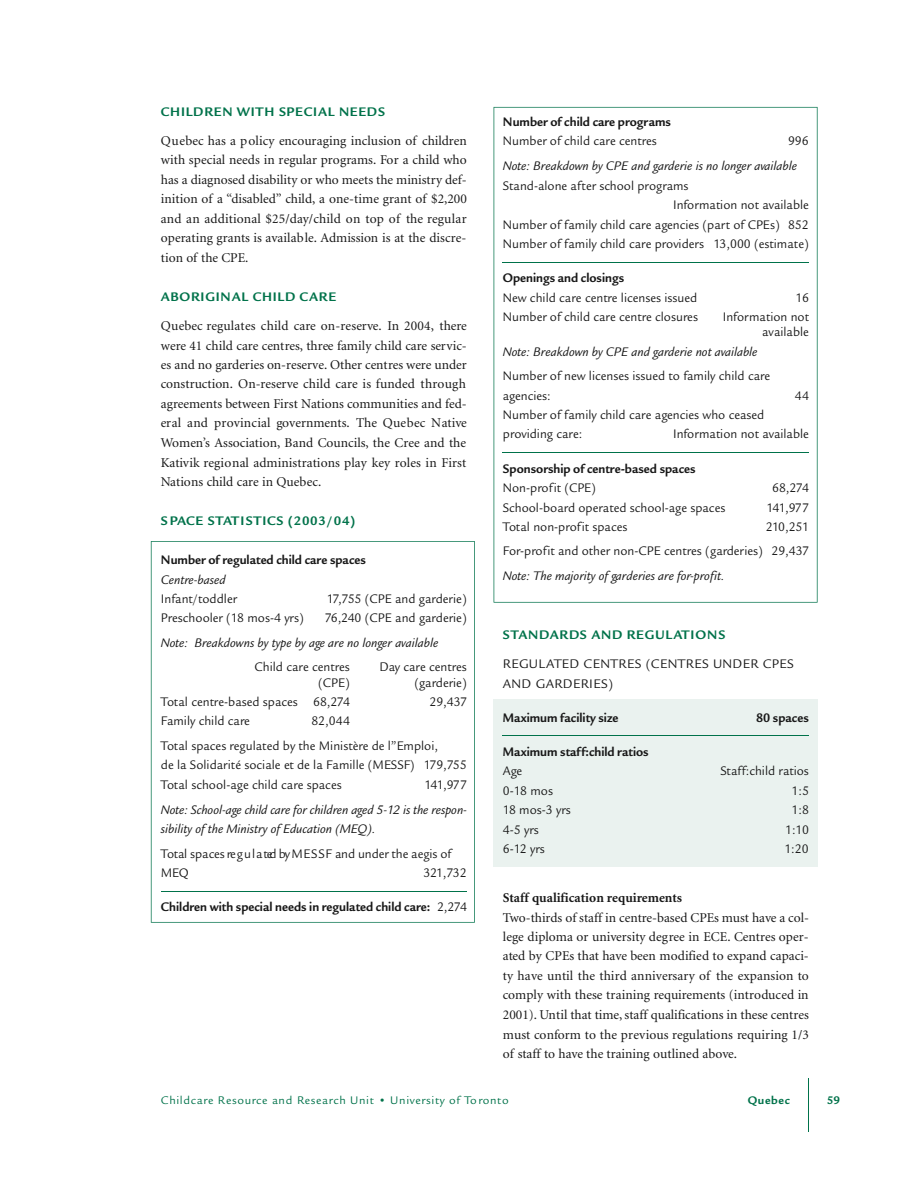
<style>
.page{position:relative;width:918px;height:1188px;background:#fff}
.page>*{position:absolute;margin:0;border:0;box-sizing:border-box;transform-origin:0 0}
.t1{font:13.5px/19.5px "Minion";color:#181818;text-align:justify}
.t2{font:13.5px/19.5px "Legacy San ITC";color:#181818;scale:.95 1}
.t3{font:italic 13.5px/19.5px "Legacy San ITC";color:#181818}
.t4{font:700 13.5px "Legacy San ITC";color:#181818;scale:.95 1}
.t5{font:700 13.5px "Legacy San ITC";letter-spacing:.055em;color:#00724a}
.t6{font:13.5px/19.5px "Legacy San ITC";letter-spacing:.03em;color:#181818}
.t7{font:700 13.5px "Minion";color:#181818}
.t8{font:12px "Legacy San ITC";letter-spacing:.055em;color:#00724a}
.t9{font:700 12px "Legacy San ITC";color:#00724a}
.s1{font-weight:400}
</style>
<div class="page">
<div style="left:494px;top:699px;width:324px;height:168px;background:#eaf2ef"></div>
<svg style="left:494px;top:107px;width:324px;height:496px"></svg>
<svg style="left:151px;top:541px;width:324px;height:382px"></svg>
<hr style="left:161px;top:891px;width:306px;height:1px;background:#00724a">
<hr style="left:503px;top:262px;width:306px;height:1px;background:#00724a">
<hr style="left:503px;top:453px;width:306px;height:1px;background:#00724a">
<hr style="left:503px;top:735px;width:306px;height:1px;background:#00724a">
<hr style="left:809px;top:1078px;width:1px;height:53px;background:#00724a">
<p class="t5" style="left:161px;top:107px;width:226px">CHILDREN WITH SPECIAL NEEDS</p>
<p class="t1" style="left:161px;top:132px;width:307px">Quebec has a policy encouraging inclusion of children with special needs in regular programs. For a child who has a diagnosed disability or who meets the ministry def&shy;inition of a “disabled” child, a one-time grant of $2,200 and an additional $25/day/child on top of the regular operating grants is available. Admission is at the discre&shy;tion of the CPE.</p>
<p class="t5" style="left:161px;top:292px;width:177px">A BO R I G I NAL CHILD CA R E</p>
<p class="t1" style="left:161px;top:317px;width:307px">Quebec regulates child care on-reserve. In 2004, there were 41 child care centres, three family child care servic&shy;es and no garderies on-reserve. Other centres were under construction. On-reserve child care is funded through agreements between First Nations communities and fed&shy;eral and provincial governments. The Quebec Native Women’s Association, Band Councils, the Cree and the Kativik regional administrations play key roles in First Nations child care in Quebec.</p>
<p class="t5" style="left:161px;top:516px;width:196px">S PACE STAT I STICS (2003/04 )</p>
<p class="t4" style="left:161px;top:555px;width:217px">Number of regulated child care spaces</p>
<p class="t3" style="left:161px;top:571px;width:66px">Centre-based</p>
<p class="t2" style="left:161px;top:591px;width:82px">Infant/toddler</p>
<p class="t2" style="left:327px;top:591px;width:149px">17,755 (CPE and garderie)</p>
<p class="t2" style="left:161px;top:610px;width:152px">Preschooler (18 mos-4 yrs)</p>
<p class="t2" style="left:325px;top:610px;width:151px">76,240 (CPE and garderie)</p>
<p class="t3" style="left:161px;top:635px;width:279px">Note: Breakdowns by type by age are no longer available</p>
<p class="t2" style="left:255px;top:659px;width:102px">Child care centres</p>
<p class="t2" style="left:379px;top:659px;width:93px">Day care centres</p>
<p class="t2" style="left:318px;top:674px;width:35px">(CPE)</p>
<p class="t2" style="left:414px;top:674px;width:57px">(garderie)</p>
<p class="t2" style="left:161px;top:694px;width:200px">Total centre-based spaces 68,274</p>
<p class="t2" style="left:429px;top:694px;width:41px">29,437</p>
<p class="t2" style="left:161px;top:713px;width:95px">Family child care</p>
<p class="t4" style="left:503px;top:117px;width:178px">Number of child care programs</p>
<p class="t2" style="left:503px;top:133px;width:163px">Number of child care centres</p>
<p class="t2" style="left:788px;top:133px;width:23px">996</p>
<p class="t3" style="left:503px;top:158px;width:296px">Note: Breakdown by CPE and garderie is no longer available</p>
<p class="t2" style="left:503px;top:178px;width:197px">Stand-alone after school programs</p>
<p class="t2" style="left:673px;top:197px;width:144px">Information not available</p>
<p class="t2" style="left:503px;top:216px;width:323px">Number of family child care agencies (part of CPEs) 852</p>
<p class="t2" style="left:503px;top:236px;width:324px">Number of family child care providers 13,000 (estimate)</p>
<p class="t4" style="left:503px;top:274px;width:129px">Openings and closings</p>
<p class="t2" style="left:503px;top:289px;width:206px">New child care centre licenses issued</p>
<p class="t2" style="left:796px;top:289px;width:16px">16</p>
<p class="t2" style="left:503px;top:309px;width:207px">Number of child care centre closures</p>
<p class="t2" style="left:723px;top:311px;width:92px;line-height:15.1px;text-align:right">Information not available</p>
<p class="t3" style="left:503px;top:343px;width:256px">Note: Breakdown by CPE and garderie not available</p>
<p class="t2" style="left:503px;top:368px;width:283px">Number of new licenses issued to family child care agencies:</p>
<p class="t2" style="left:795px;top:387px;width:16px">44</p>
<p class="t2" style="left:503px;top:407px;width:277px">Number of family child care agencies who ceased providing care:</p>
<p class="t2" style="left:673px;top:426px;width:144px">Information not available</p>
<p class="t4" style="left:503px;top:464px;width:204px">Sponsorship of centre-based spaces</p>
<p class="t2" style="left:503px;top:480px;width:99px">Non-profit (CPE)</p>
<p class="t2" style="left:772px;top:480px;width:40px">68,274</p>
<p class="t2" style="left:503px;top:499px;width:236px">School-board operated school-age spaces</p>
<p class="t2" style="left:766px;top:499px;width:46px">141,977</p>
<p class="t2" style="left:503px;top:519px;width:133px">Total non-profit spaces</p>
<p class="t2" style="left:503px;top:517px;width:324px;line-height:24.2px;text-align:right">210,251<br>For-profit and other non-CPE centres (garderies) 29,437</p>
<p class="t3" style="left:503px;top:568px;width:223px">Note: The majority of garderies are for-profit.</p>
<p class="t5" style="left:503px;top:630px;width:224px">STA N DARDS AND REGULAT I O N S</p>
<p class="t6" style="left:503px;top:656px;width:293px">R E G U LATED CENTRES (CENTRES UNDER C P ES<br>AND GA R D E R IE S )</p>
<p class="t4" style="left:503px;top:713px;width:123px">Maximum facility size</p>
<p class="t4" style="left:756px;top:713px;width:57px">80 spaces</p>
<p class="t4" style="left:503px;top:747px;width:155px">Maximum staff:child ratios</p>
<p class="t2" style="left:503px;top:763px;width:22px">Age</p>
<p class="t2" style="left:720px;top:763px;width:95px">Staff:child ratios</p>
<p class="t2" style="left:503px;top:783px;width:54px">0-18 mos</p>
<p class="t2" style="left:792px;top:783px;width:20px">1:5</p>
<p class="t2" style="left:503px;top:802px;width:73px">18 mos-3 yrs</p>
<p class="t2" style="left:792px;top:802px;width:20px">1:8</p>
<p class="t2" style="left:503px;top:822px;width:39px">4-5 yrs</p>
<p class="t2" style="left:785px;top:822px;width:27px">1:10</p>
<p class="t2" style="left:503px;top:841px;width:46px">6-12 yrs</p>
<p class="t2" style="left:784px;top:841px;width:27px">1:20</p>
<p class="t7" style="left:503px;top:893px;width:181px">Staff qualification requirements</p>
<p class="t1" style="left:503px;top:909px;width:308px">Two-thirds of staff in centre-based CPEs must have a col&shy;lege diploma or university degree in ECE. Centres oper&shy;ated by CPEs that have been modified to expand capaci&shy;ty have until the third anniversary of the expansion to comply with these training requirements (introduced in 2001). Until that time, staff qualifications in these centres must conform to the previous regulations requiring 1/3 of staff to have the training outlined above.</p>
<p class="t8" style="left:161px;top:1097px;width:349px">C h ild c a re Re s o u rce and Re s e a rch Unit • Unive rsity of To ro n to</p>
<p class="t9" style="left:748px;top:1097px;width:44px">Q u e b e c</p>
<p class="t9" style="left:827px;top:1097px;width:15px">59</p>
<p class="t2" style="left:161px;top:711px;width:293px;line-height:24.5px;text-indent:150px">82,044<br>Total spaces regulated by the Ministère de l”Emploi,</p>
<p class="t2" style="left:161px;top:757px;width:323px">de la Solidarité sociale et de la Famille (MESSF) 179,755<br>Total school-age child care spaces</p>
<p class="t2" style="left:424px;top:777px;width:46px">141,977</p>
<p class="t3" style="left:161px;top:801px;width:308px">Note: School-age child care for children aged 5-12 is the respon&shy;sibility of the Ministry of Education (MEQ).</p>
<p class="t2" style="left:161px;top:845px;width:307px">Total spaces re g u l a ted by M E S S F and under the aegis of<br>M E Q</p>
<p class="t2" style="left:423px;top:865px;width:47px">321,732</p>
<p class="t4" style="left:161px;top:903px;width:324px">Children with special needs in regulated child care: <span class="s1">2,274</span></p>
</div>
